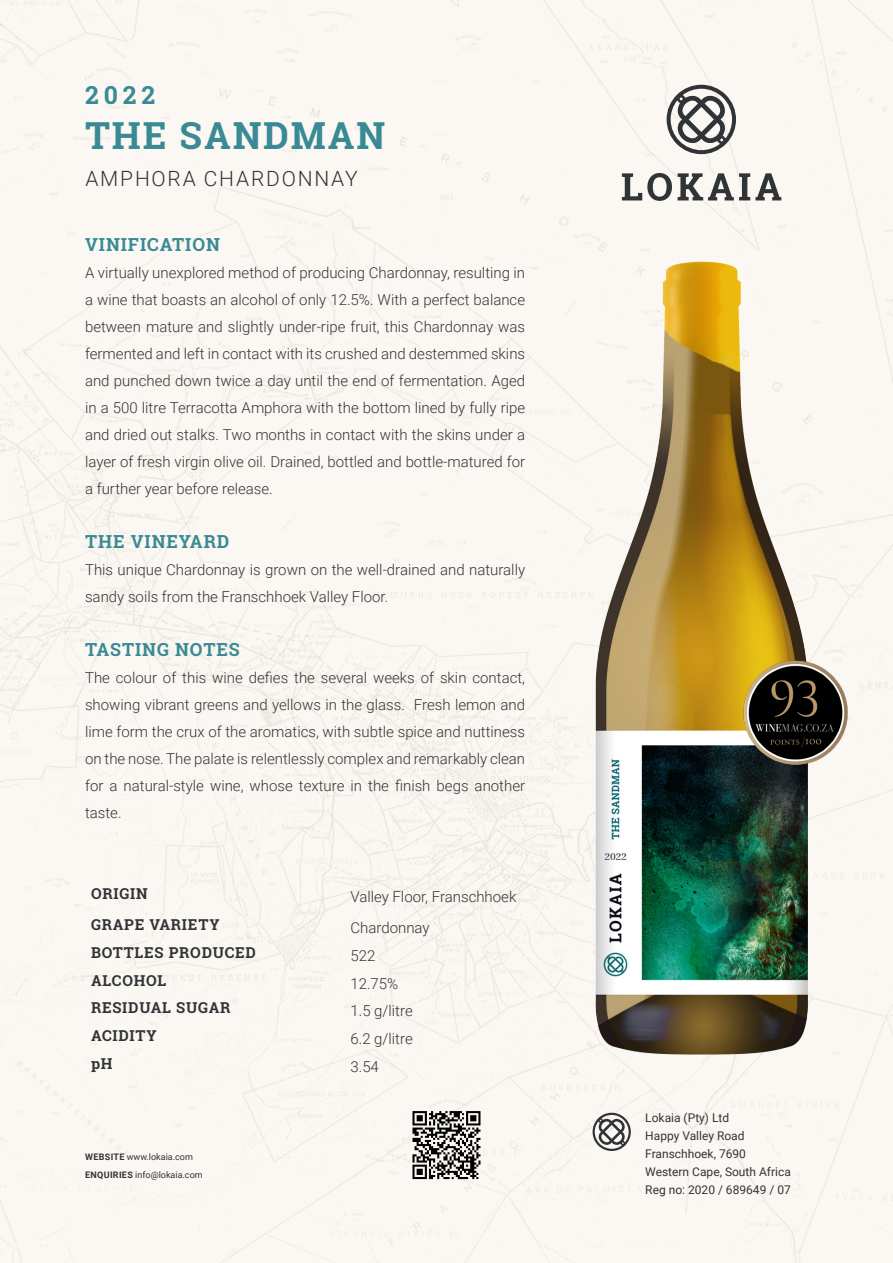
<style>
.page{position:relative;width:893px;height:1263px;background:#fbf8f3}
.page>*{position:absolute;margin:0;border:0;box-sizing:border-box;transform-origin:0 0}
.t1{font:700 37.2px "Roboto Slab";letter-spacing:.05em;color:#398a94}
.t2{font:700 24.9px "Roboto Slab";color:#398a94}
.t3{font:300 21px "Roboto";letter-spacing:.085em;color:#303437}
.t4{font:700 18px "Roboto Slab";letter-spacing:.05em;color:#398a94}
.t5{font:300 15px/27px "Roboto";color:#303437;text-align:justify}
.t6{font:700 15px "Roboto Slab";letter-spacing:.05em;color:#303437}
.t7{font:12px/18px "Roboto";color:#303437}
.t8{font:9px/18px "Roboto";color:#303437}
.s1{font-weight:700}
</style>
<div class="page">
<svg style="left:622px;top:173px;width:50px;height:28px"></svg>
<svg style="left:678px;top:173px;width:103px;height:27px"></svg>
<svg style="left:667px;top:85px;width:69px;height:69px"></svg>
<svg style="left:593px;top:1113px;width:38px;height:38px"></svg>
<img style="left:573px;top:244px;width:257px;height:828px">
<svg style="left:410px;top:1109px;width:73px;height:72px"></svg>
<svg style="left:412px;top:1111px;width:68px;height:68px"></svg>
<img style="left:728px;top:645px;width:135px;height:135px">
<p class="t2" style="left:85px;top:78px;width:72px">2022</p>
<p class="t1" style="left:85px;top:110px;width:302px">THE SANDMAN</p>
<p class="t3" style="left:85px;top:164px;width:274px">AMPHORA CHARDONNAY</p>
<p class="t4" style="left:85px;top:232px;width:136px">VINIFICATION</p>
<p class="t5" style="left:85px;top:259px;width:442px">A virtually unexplored method of producing Chardonnay, resulting in a wine that boasts an alcohol of only 12.5%. With a perfect balance between mature and slightly under-ripe fruit, this Chardonnay was fermented and left in contact with its crushed and destemmed skins and punched down twice a day until the end of fermentation. Aged in a 500 litre Terracotta Amphora with the bottom lined by fully ripe and dried out stalks. Two months in contact with the skins under a layer of fresh virgin olive oil. Drained, bottled and bottle-matured for a further year before release.</p>
<p class="t4" style="left:85px;top:529px;width:146px">THE VINEYARD</p>
<p class="t5" style="left:85px;top:556px;width:442px">This unique Chardonnay is grown on the well-drained and naturally sandy soils from the Franschhoek Valley Floor.</p>
<p class="t4" style="left:85px;top:637px;width:156px">TASTING NOTES</p>
<p class="t5" style="left:85px;top:664px;width:442px">The colour of this wine defies the several weeks of skin contact, showing vibrant greens and yellows in the glass. Fresh lemon and lime form the crux of the aromatics, with subtle spice and nuttiness on the nose. The palate is relentlessly complex and remarkably clean for a natural-style wine, whose texture in the finish begs another taste.</p>
<p class="t6" style="left:91px;top:883px;width:58px">ORIGIN</p>
<p class="t5" style="left:350px;top:883px;width:167px">Valley Floor, Franschhoek</p>
<p class="t6" style="left:91px;top:914px;width:130px">GRAPE VARIETY</p>
<p class="t5" style="left:350px;top:914px;width:81px">Chardonnay</p>
<p class="t6" style="left:91px;top:942px;width:166px">BOTTLES PRODUCED</p>
<p class="t5" style="left:350px;top:941px;width:26px">522</p>
<p class="t6" style="left:91px;top:970px;width:77px">ALCOHOL</p>
<p class="t5" style="left:350px;top:969px;width:49px">12.75%</p>
<p class="t6" style="left:91px;top:997px;width:141px">RESIDUAL SUGAR</p>
<p class="t5" style="left:350px;top:997px;width:64px">1.5 g/litre</p>
<p class="t6" style="left:91px;top:1025px;width:67px">ACIDITY</p>
<p class="t5" style="left:350px;top:1025px;width:64px">6.2 g/litre</p>
<p class="t6" style="left:91px;top:1053px;width:23px">pH</p>
<p class="t5" style="left:350px;top:1052px;width:30px">3.54</p>
<p class="t8" style="left:85px;top:1147px;width:119px"><span class="s1">WEBSITE</span> www.lokaia.com<br><span class="s1">ENQUIRIES</span> info@lokaia.com</p>
<p class="t7" style="left:645px;top:1108px;width:147px">Lokaia (Pty) Ltd<br>Happy Valley Road<br>Franschhoek, 7690<br>Western Cape, South Africa<br>Reg no: 2020 / 689649 / 07</p>
</div>
